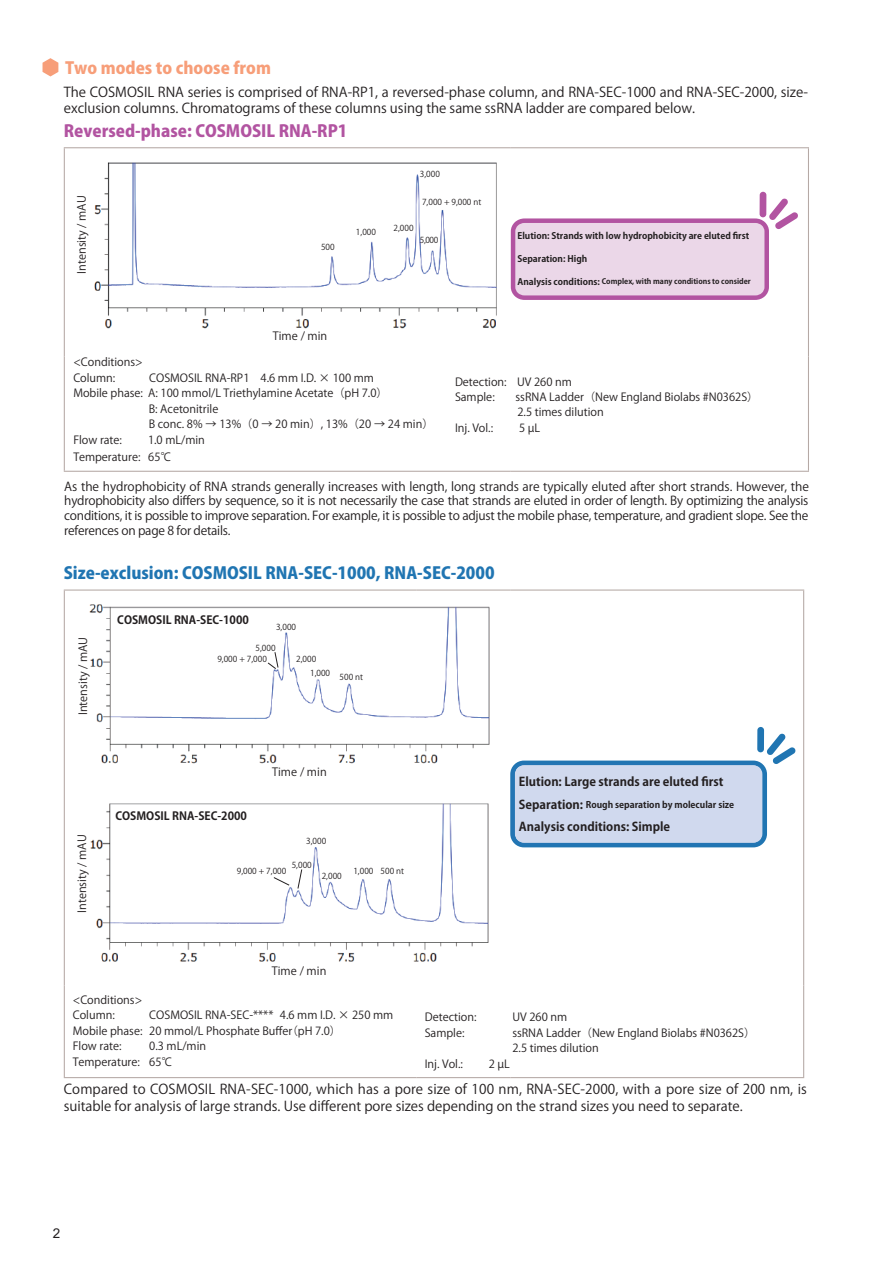
<style>
.page{position:relative;width:893px;height:1263px;background:#fff}
.page>*{position:absolute;margin:0;border:0;box-sizing:border-box;transform-origin:0 0}
.t1{font:800 16.5px "Koz Go Pro";color:#2075b2}
.t2{font:800 16.5px "Koz Go Pro";color:#b254a1}
.t3{font:800 16.5px "Koz Go Pro";color:#f79e79}
.t4{font:13.5px/16.5px "Koz Go Pro";color:#231f20}
.t5{font:13.5px "Arial";color:#231f20}
.t6{font:12.15px/14.9px "Koz Go Pro";letter-spacing:-.02em;color:#231f20;text-align:justify}
.t7{font:12px "Koz Go Pro Bold 90 msp RKSJ H";color:#231f20}
.t8{font:11.25px "Koz Go Pro Regular 90 msp RKSJ H";color:#231f20}
.t9{font:11.25px "Koz Go Pro Bold 90 msp RKSJ H";color:#231f20}
.t10{font:11.1px/15.5px "Koz Go Pro";color:#231f20}
.t11{font:9px "Koz Go Pro Bold 90 msp RKSJ H";color:#231f20}
.t12{font:8.25px/11.4px "Koz Go Pro Regular 90 msp RKSJ H";letter-spacing:.005em;color:#231f20}
.t13{font:7.5px "Koz Go Pro Bold 90 msp RKSJ H";color:#231f20}
.s1{font-size:9px}
.s2{font-size:12px}
</style>
<div class="page">
<svg style="left:43px;top:58px;width:15px;height:18px"></svg>
<hr style="left:64px;top:148px;width:1px;height:209px;background:#b5a9a5">
<hr style="left:64px;top:147px;width:447px;height:1px;background:#b5a9a5">
<hr style="left:808px;top:148px;width:1px;height:209px;background:#b5a9a5">
<hr style="left:511px;top:147px;width:298px;height:1px;background:#b5a9a5">
<hr style="left:64px;top:357px;width:1px;height:114px;background:#b5a9a5">
<hr style="left:808px;top:357px;width:1px;height:114px;background:#b5a9a5">
<hr style="left:64px;top:471px;width:447px;height:1px;background:#b5a9a5">
<hr style="left:511px;top:471px;width:298px;height:1px;background:#b5a9a5">
<img style="left:94px;top:162px;width:403px;height:167px">
<div style="left:760px;top:192px;width:6px;height:25px;background:#b254a1;border-radius:3px"></div>
<svg style="left:511px;top:198px;width:287px;height:102px"></svg>
<hr style="left:64px;top:591px;width:1px;height:394px;background:#b5a9a5">
<hr style="left:64px;top:589px;width:352px;height:2px;background:#b5a9a5">
<hr style="left:416px;top:589px;width:94px;height:2px;background:#b5a9a5">
<hr style="left:803px;top:591px;width:1px;height:394px;background:#b5a9a5">
<hr style="left:510px;top:589px;width:294px;height:2px;background:#b5a9a5">
<hr style="left:64px;top:985px;width:1px;height:92px;background:#b5a9a5">
<hr style="left:64px;top:1077px;width:352px;height:1px;background:#b5a9a5">
<hr style="left:803px;top:985px;width:1px;height:92px;background:#b5a9a5">
<hr style="left:416px;top:1077px;width:94px;height:1px;background:#b5a9a5">
<hr style="left:510px;top:1077px;width:294px;height:1px;background:#b5a9a5">
<img style="left:89px;top:604px;width:401px;height:160px">
<svg style="left:267px;top:651px;width:12px;height:19px"></svg>
<img style="left:90px;top:803px;width:399px;height:159px">
<svg style="left:273px;top:868px;width:30px;height:21px"></svg>
<div style="left:757px;top:727px;width:7px;height:25px;background:#2075b2;border-radius:3px"></div>
<svg style="left:510px;top:733px;width:285px;height:114px"></svg>
<h1 class="t3" style="left:65px;top:57px;width:207px">Two modes to choose from</h1>
<p class="t4" style="left:64px;top:84px;width:746px">The COSMOSIL RNA series is comprised of RNA-RP1, a reversed-phase column, and RNA-SEC-1000 and RNA-SEC-2000, size&shy;exclusion columns. Chromatograms of these columns using the same ssRNA ladder are compared below.</p>
<h1 class="t2" style="left:64px;top:120px;width:285px">Reversed-phase: COSMOSIL RNA-RP1</h1>
<p class="t8" style="left:74px;top:274px;width:80px;rotate:-90deg">Intensity / mAU</p>
<p class="t12" style="left:321px;top:242px;width:15px">500</p>
<p class="t12" style="left:356px;top:227px;width:22px">1,000</p>
<p class="t12" style="left:420px;top:169px;width:22px">3,000</p>
<p class="t12" style="left:393px;top:222px;width:22px">2,000</p>
<p class="t12" style="left:422px;top:196px;width:61px">7,000 + 9,000 nt</p>
<p class="t12" style="left:420px;top:234px;width:20px">5,000</p>
<p class="t8" style="left:273px;top:329px;width:56px">Time / min</p>
<p class="t11" style="left:518px;top:230px;width:233px">Elution: Strands with low hydrophobicity are eluted first</p>
<p class="t11" style="left:518px;top:253px;width:71px">Separation: High</p>
<p class="t13" style="left:518px;top:277px;width:235px"><span class="s1">Analysis conditions:</span> Complex, with many conditions to consider</p>
<p class="t10" style="left:73px;top:355px;width:71px">&lt;Conditions&gt;<br>Column:</p>
<p class="t10" style="left:149px;top:370px;width:226px">COSMOSIL RNA-RP1　4.6 mm I.D. × 100 mm</p>
<p class="t10" style="left:73px;top:386px;width:316px">Mobile phase: A: 100 mmol/L Triethylamine Acetate（pH 7.0）</p>
<p class="t10" style="left:149px;top:401px;width:71px">B: Acetonitrile</p>
<p class="t10" style="left:149px;top:417px;width:286px">B conc. 8% → 13%（0 → 20 min）, 13%（20 → 24 min）</p>
<p class="t10" style="left:73px;top:432px;width:50px">Flow rate:</p>
<p class="t10" style="left:73px;top:431px;width:133px;line-height:17.5px;text-indent:75px">1.0 mL/min<br>Temperature: 65℃</p>
<p class="t10" style="left:455px;top:374px;width:118px">Detection: UV 260 nm<br>Sample:</p>
<p class="t10" style="left:516px;top:389px;width:244px">ssRNA Ladder（New England Biolabs #N0362S）<br>2.5 times dilution</p>
<p class="t10" style="left:455px;top:420px;width:40px">Inj. Vol.:</p>
<p class="t10" style="left:519px;top:420px;width:23px">5 µL</p>
<p class="t6" style="left:64px;top:479px;width:746px">As the hydrophobicity of RNA strands generally increases with length, long strands are typically eluted after short strands. However, the hydrophobicity also differs by sequence, so it is not necessarily the case that strands are eluted in order of length. By optimizing the analysis conditions, it is possible to improve separation. For example, it is possible to adjust the mobile phase, temperature, and gradient slope. See the references on page 8 for details.</p>
<h1 class="t1" style="left:64px;top:562px;width:432px">Size-exclusion: COSMOSIL RNA-SEC-1000, RNA-SEC-2000</h1>
<p class="t8" style="left:76px;top:715px;width:80px;rotate:-90deg">Intensity / mAU</p>
<p class="t8" style="left:75px;top:913px;width:80px;rotate:-90deg">Intensity / mAU</p>
<p class="t9" style="left:117px;top:612px;width:133px">COSMOSIL RNA-SEC-1000</p>
<p class="t12" style="left:276px;top:621px;width:22px">3,000</p>
<p class="t12" style="left:217px;top:642px;width:60px;text-indent:38px">5,000<br>9,000 + 7,000</p>
<p class="t12" style="left:296px;top:654px;width:22px">2,000</p>
<p class="t12" style="left:310px;top:670px;width:54px">1,000 500 nt</p>
<p class="t8" style="left:272px;top:764px;width:56px">Time / min</p>
<p class="t9" style="left:115px;top:808px;width:133px">COSMOSIL RNA-SEC-2000</p>
<p class="t12" style="left:306px;top:835px;width:22px">3,000</p>
<p class="t12" style="left:292px;top:859px;width:22px">5,000</p>
<p class="t12" style="left:237px;top:866px;width:51px">9,000 + 7,000</p>
<p class="t12" style="left:322px;top:871px;width:22px">2,000</p>
<p class="t12" style="left:353px;top:866px;width:52px">1,000 500 nt</p>
<p class="t8" style="left:272px;top:964px;width:56px">Time / min</p>
<p class="t7" style="left:519px;top:774px;width:206px">Elution: Large strands are eluted first</p>
<p class="t11" style="left:519px;top:798px;width:217px"><span class="s2">Separation:</span> Rough separation by molecular size</p>
<p class="t7" style="left:519px;top:819px;width:153px">Analysis conditions: Simple</p>
<p class="t10" style="left:73px;top:992px;width:71px">&lt;Conditions&gt;<br>Column:</p>
<p class="t10" style="left:73px;top:1008px;width:322px;text-indent:76px">COSMOSIL RNA-SEC-**** 4.6 mm I.D. × 250 mm<br>Mobile phase: 20 mmol/L Phosphate Buffer（pH 7.0）<br>Flow rate:</p>
<p class="t10" style="left:425px;top:1010px;width:53px">Detection:</p>
<p class="t10" style="left:501px;top:1010px;width:67px">　UV 260 nm</p>
<p class="t10" style="left:425px;top:1025px;width:41px">Sample:</p>
<p class="t10" style="left:501px;top:1025px;width:256px">　ssRNA Ladder（New England Biolabs #N0362S）　2.5 times dilution</p>
<p class="t10" style="left:425px;top:1056px;width:40px">Inj. Vol.:</p>
<p class="t10" style="left:489px;top:1056px;width:23px">2 µL</p>
<p class="t4" style="left:64px;top:1081px;width:745px">Compared to COSMOSIL RNA-SEC-1000, which has a pore size of 100 nm, RNA-SEC-2000, with a pore size of 200 nm, is suitable for analysis of large strands. Use different pore sizes depending on the strand sizes you need to separate.</p>
<p class="t10" style="left:73px;top:1039px;width:135px;text-indent:76px">0.3 mL/min<br>Temperature: 65℃</p>
<p class="t5" style="left:53px;top:1224px;width:9px">2</p>
</div>
